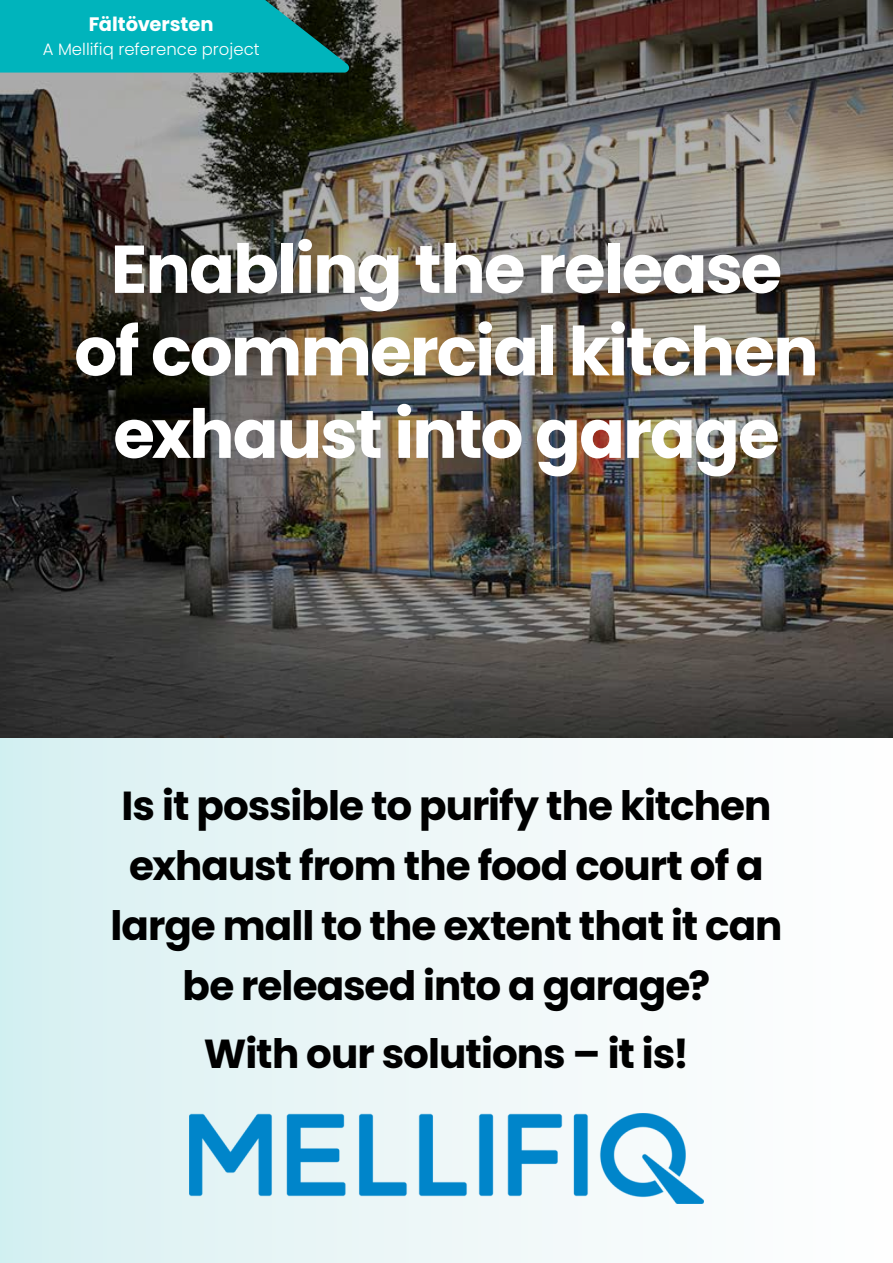
<style>
.page{position:relative;width:893px;height:1263px;background:#fff}
.page>*{position:absolute;margin:0;border:0;box-sizing:border-box;transform-origin:0 0}
.t1{font:700 67.5px/82.5px "Poppins";letter-spacing:-.03em;color:#fff;text-align:center}
.t2{font:700 40.5px/60px "Poppins";letter-spacing:-.025em;color:#000;text-align:center}
.t3{font:700 19.5px "Poppins";letter-spacing:-.005em;color:#fff}
.t4{font:300 16.5px "Poppins";color:#fff}
</style>
<div class="page">
<div style="left:0;top:738px;width:893px;height:525px;background:linear-gradient(to right,#d8f0f1,#fff)"></div>
<img style="left:189px;top:1114px;width:515px;height:89px">
<img style="left:0;top:0;width:893px;height:738px">
<svg style="left:0;top:0;width:349px;height:73px;background:#05a5ab"></svg>
<p class="t3" style="left:89px;top:13px;width:126px">Fältöversten</p>
<p class="t4" style="left:43px;top:40px;width:218px">A Mellifiq reference project</p>
<h1 class="t1" style="left:74px;top:228px;width:746px">Enabling the release of commercial kitchen exhaust into garage</h1>
<p class="t2" style="left:110px;top:776px;width:674px">Is it possible to purify the kitchen exhaust from the food court of a large mall to the extent that it can be released into a garage?</p>
<p class="t2" style="left:204px;top:1024px;width:487px">With our solutions – it is!</p>
</div>
